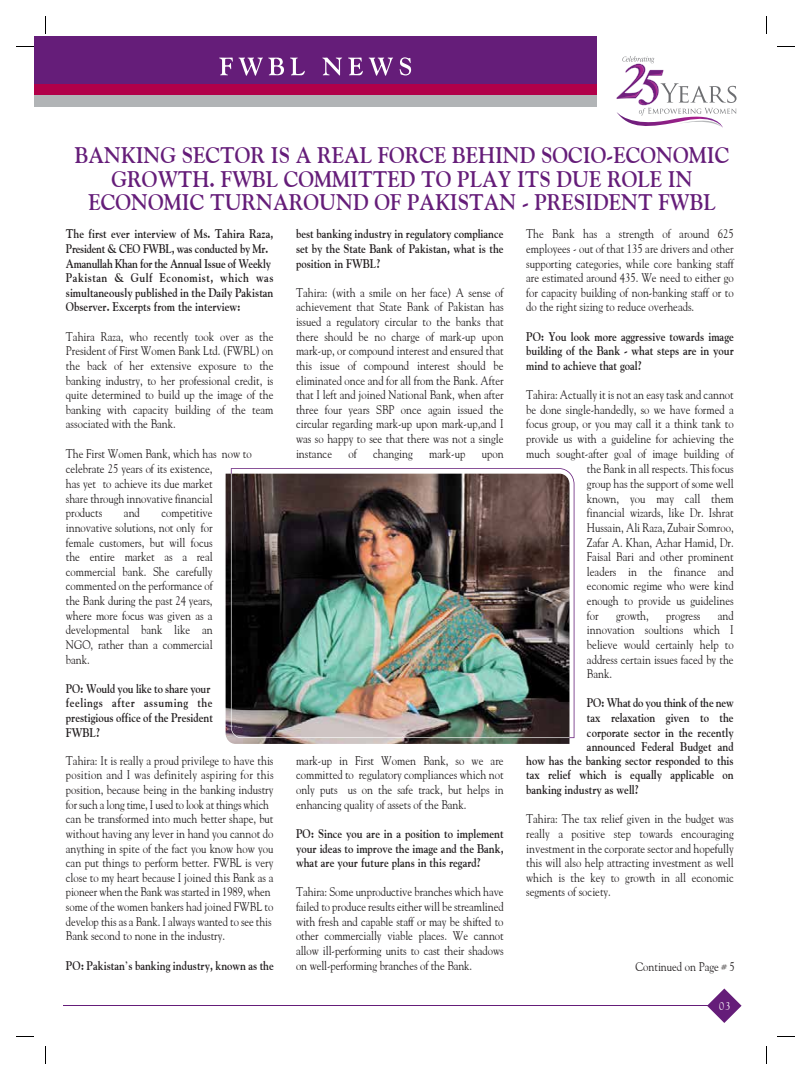
<style>
.page{position:relative;width:811px;height:1080px;background:#fff}
.page>*{position:absolute;margin:0;border:0;box-sizing:border-box;transform-origin:0 0}
.t1{font:700 22.5px/23.8px "Goudy";color:#651d79;text-align:center;scale:.9 1}
.t2{font:12.5px/14.6px "Goudy";color:#231f20;text-align:justify;scale:.85 1}
.t3{font:700 12.5px/14.6px "Goudy";color:#231f20;text-align:justify;scale:.85 1}
.t4{font:700 12.5px/14.6px "Goudy";color:#231f20;scale:.84 1}
.t5{font:11.25px "Goudy";color:#fff;scale:.9 1}
.s1{font-family:"Times";font-weight:400}
</style>
<div class="page">
<div style="left:34px;top:36px;width:562px;height:71px;background:#651d79"></div>
<div style="left:34px;top:85px;width:562px;height:10px;background:#b10049"></div>
<div style="left:34px;top:95px;width:562px;height:12px;background:#b1b4b6"></div>
<svg style="left:219px;top:58px;width:13px;height:17px"></svg>
<svg style="left:238px;top:58px;width:46px;height:18px"></svg>
<svg style="left:290px;top:58px;width:14px;height:17px"></svg>
<svg style="left:322px;top:58px;width:20px;height:17px"></svg>
<svg style="left:348px;top:58px;width:14px;height:17px"></svg>
<svg style="left:368px;top:58px;width:25px;height:18px"></svg>
<svg style="left:399px;top:57px;width:12px;height:18px"></svg>
<svg style="left:707px;top:989px;width:34px;height:34px"></svg>
<hr style="left:63px;top:1005px;width:653px;height:1px;background:#651d79">
<svg style="left:45px;top:16px;width:1px;height:18px"></svg>
<svg style="left:45px;top:1046px;width:1px;height:18px"></svg>
<svg style="left:616px;top:56px;width:120px;height:72px"></svg>
<img style="left:225px;top:474px;width:344px;height:270px">
<img style="left:231px;top:468px;width:343px;height:270px">
<h1 class="t1" style="left:75px;top:143px;width:728px">BANKING SECTOR IS A REAL FORCE BEHIND SOCIO-ECONOMIC<br>GROWTH. FWBL COMMITTED TO PLAY ITS DUE ROLE IN<br>ECONOMIC TURNAROUND OF PAKISTAN - PRESIDENT FWBL</h1>
<p class="t3" style="left:66px;top:226px;width:245px;text-align:left">The first ever interview of Ms. Tahira Raza, President &amp; CEO FWBL, was conducted by Mr.<br>Amanullah Khan for the Annual Issue of Weekly Pakistan &amp; Gulf Economist, which was simultaneously published in the Daily Pakistan Observer. Excerpts from the interview:</p>
<p class="t2" style="left:66px;top:329px;width:245px">Tahira Raza, who recently took over as the President of First Women Bank Ltd. (FWBL) on the back of her extensive exposure to the banking industry, to her professional credit, is quite determined to build up the image of the banking with capacity building of the team associated with the Bank.</p>
<p class="t2" style="left:66px;top:446px;width:220px">The First Women Bank, which has now to</p>
<p class="t2" style="left:526px;top:226px;width:245px">The Bank has a strength of around 625 employees - out of that 135 are drivers and other supporting categories, while core banking staff are estimated around 435. We need to either go for capacity building of non-banking staff or to do the right sizing to reduce overheads.</p>
<p class="t3" style="left:526px;top:329px;width:245px">PO: You look more aggressive towards image building of the Bank - what steps are in your mind to achieve that goal?</p>
<p class="t2" style="left:526px;top:387px;width:245px">Tahira: Actually it is not an easy task and cannot be done single-handedly, so we have formed a focus group, or you may call it a think tank to provide us with a guideline for achieving the much sought-after goal of image building of</p>
<p class="t3" style="left:296px;top:226px;width:245px">best banking industry in regulatory compliance set by the State Bank of Pakistan, what is the position in FWBL?</p>
<p class="t2" style="left:296px;top:285px;width:245px">Tahira: (with a smile on her face) A sense of achievement that State Bank of Pakistan has issued a regulatory circular to the banks that there should be no charge of mark-up upon mark-up, or compound interest and ensured that this issue of compound interest should be eliminated once and for all from the Bank. After that I left and joined National Bank, when after three four years SBP once again issued the circular regarding mark-up upon mark-up,and I was so happy to see that there was not a single instance</p>
<p class="t2" style="left:348px;top:446px;width:11px">of</p>
<p class="t2" style="left:373px;top:446px;width:48px">changing</p>
<p class="t2" style="left:429px;top:446px;width:44px">mark-up</p>
<p class="t2" style="left:481px;top:446px;width:27px">upon</p>
<p class="t2" style="left:66px;top:461px;width:174px">celebrate 25 years of its existence, has yet to achieve its due market share through innovative financial products</p>
<p class="t2" style="left:124px;top:505px;width:20px">and</p>
<p class="t2" style="left:66px;top:505px;width:174px;text-indent:96px">competitive innovative solutions, not only for female customers, but will focus the entire market as a real commercial bank. She carefully commented on the performance of the Bank during the past 24 years, where more focus was given as a developmental bank like an NGO, rather than a commercial bank.</p>
<p class="t4" style="left:66px;top:681px;width:176px">PO: Would you like to share your feelings after assuming the prestigious office of the President<br>FWBL?</p>
<p class="t2" style="left:66px;top:753px;width:246px;text-align:left">Tahira: It is really a proud privilege to have this position and I was definitely aspiring for this position, because being in the banking industry for such a long time, I used to look at things which can be transformed into much better shape, but without having any lever in hand you cannot do anything in spite of the fact you know how you can put things to perform better. FWBL is very close to my heart because I joined this Bank as a pioneer when the Bank was started in 1989, when some of the women bankers had joined FWBL to develop this as a Bank. I always wanted to see this Bank second to none in the industry.</p>
<p class="t3" style="left:66px;top:958px;width:246px">PO: Pakistan<span class="s1">’</span>s banking industry, known as the</p>
<p class="t2" style="left:296px;top:753px;width:245px">mark-up in First Women Bank, so we are committed to regulatory compliances which not only puts us on the safe track, but helps in enhancing quality of assets of the Bank.</p>
<p class="t3" style="left:296px;top:826px;width:245px">PO: Since you are in a position to implement your ideas to improve the image and the Bank, what are your future plans in this regard?</p>
<p class="t2" style="left:296px;top:884px;width:245px">Tahira: Some unproductive branches which have failed to produce results either will be streamlined with fresh and capable staff or may be shifted to other commercially viable places. We cannot allow ill-performing units to cast their shadows on well-performing branches of the Bank.</p>
<p class="t2" style="left:586px;top:461px;width:174px">the Bank in all respects. This focus group has the support of some well known, you may call them financial wizards, like Dr. Ishrat Hussain, Ali Raza, Zubair Somroo, Zafar A. Khan, Azhar Hamid, Dr.<br>Faisal Bari and other prominent leaders in the finance and economic regime who were kind enough to provide us guidelines for</p>
<p class="t2" style="left:586px;top:608px;width:174px;text-indent:131px">and innovation soultions which I believe would certainly help to address certain issues faced by the Bank.</p>
<p class="t3" style="left:586px;top:696px;width:174px">PO: What do you think of the new tax relaxation given to the corporate sector in the recently announced Federal Budget and</p>
<p class="t2" style="left:615px;top:608px;width:40px">growth,</p>
<p class="t2" style="left:665px;top:608px;width:42px">progress</p>
<p class="t3" style="left:526px;top:753px;width:245px">how has the banking sector responded to this tax relief which is equally applicable on banking industry as well?</p>
<p class="t2" style="left:526px;top:811px;width:245px">Tahira: The tax relief given in the budget was really a positive step towards encouraging investment in the corporate sector and hopefully this will also help attracting investment as well which is the key to growth in all economic segments of society.</p>
<p class="t2" style="left:635px;top:959px;width:118px">Continued on Page # 5</p>
<p class="t5" style="left:718px;top:999px;width:14px">03</p>
</div>
